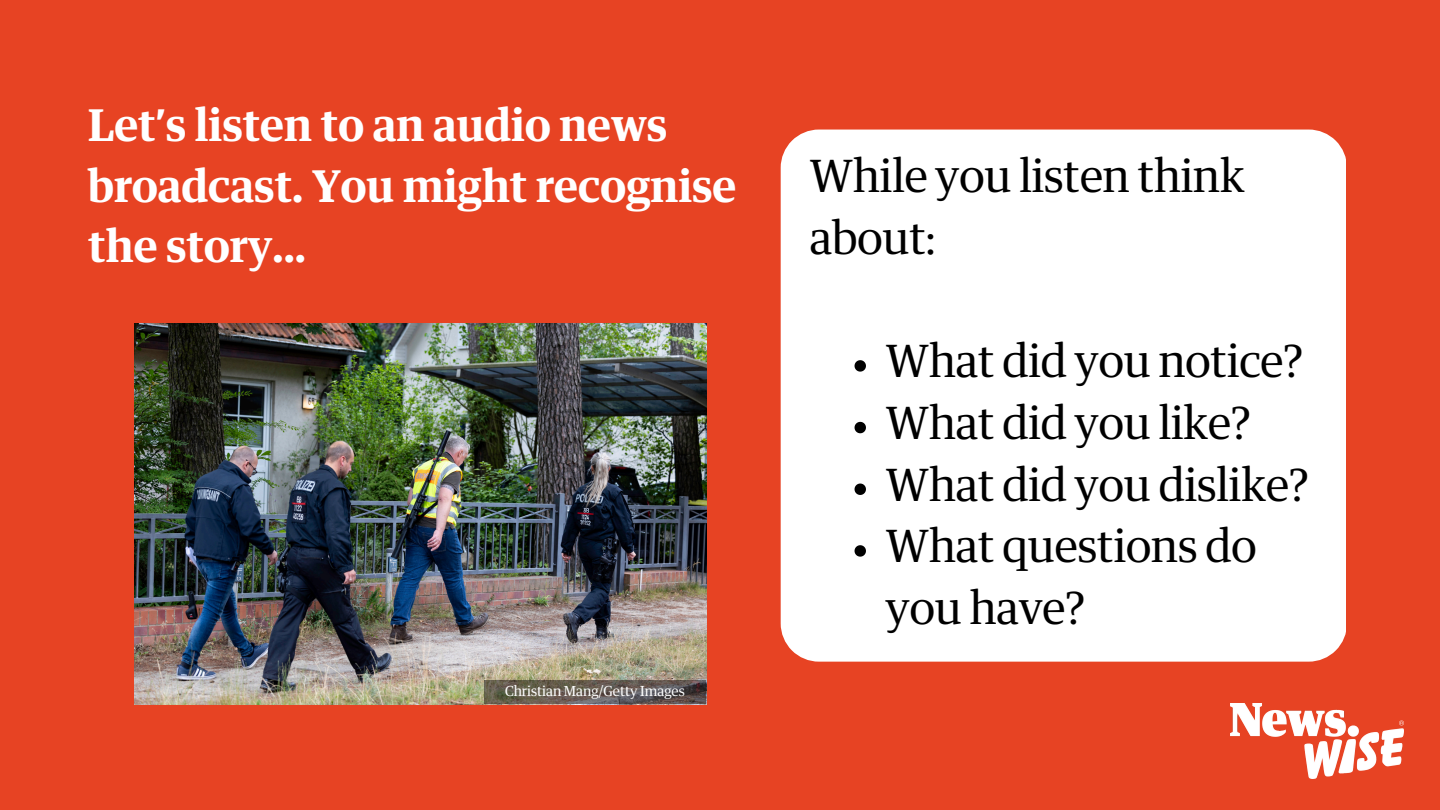
<style>
.page{position:relative;width:1440px;height:810px;background:#e74323}
.page>*{position:absolute;margin:0;border:0;box-sizing:border-box;transform-origin:0 0}
.t1{font:44.6px/61.7px "GH Guardian Headline";color:#000}
.t2{font:600 43.9px/60.4px "GH Guardian Headline";color:#fff}
.t3{font:13.9px "GH Guardian Headline";color:#fff}
</style>
<div class="page">
<img style="left:1231px;top:704px;width:173px;height:75px">
<div style="left:781px;top:130px;width:565px;height:532px;background:#fff"></div>
<svg style="left:855px;top:360px;width:11px;height:12px"></svg>
<svg style="left:855px;top:422px;width:11px;height:11px"></svg>
<svg style="left:855px;top:484px;width:11px;height:11px"></svg>
<svg style="left:855px;top:545px;width:11px;height:12px"></svg>
<img style="left:135px;top:323px;width:571px;height:381px">
<svg style="left:484px;top:681px;width:222px;height:23px;background:#605850"></svg>
<p class="t2" style="left:88px;top:98px;width:650px">Let’s listen to an audio news broadcast. You might recognise the story...</p>
<p class="t3" style="left:505px;top:685px;width:181px">Christian Mang/Getty Images</p>
<p class="t1" style="left:810px;top:148px;width:436px">While you listen think about:</p>
<p class="t1" style="left:886px;top:333px;width:419px">What did you notice?</p>
<h2 class="t1" style="left:886px;top:395px;width:366px">What did you like?</h2>
<p class="t1" style="left:886px;top:456px;width:424px">What did you dislike?</p>
<p class="t1" style="left:886px;top:518px;width:372px">What questions do you have?</p>
</div>
